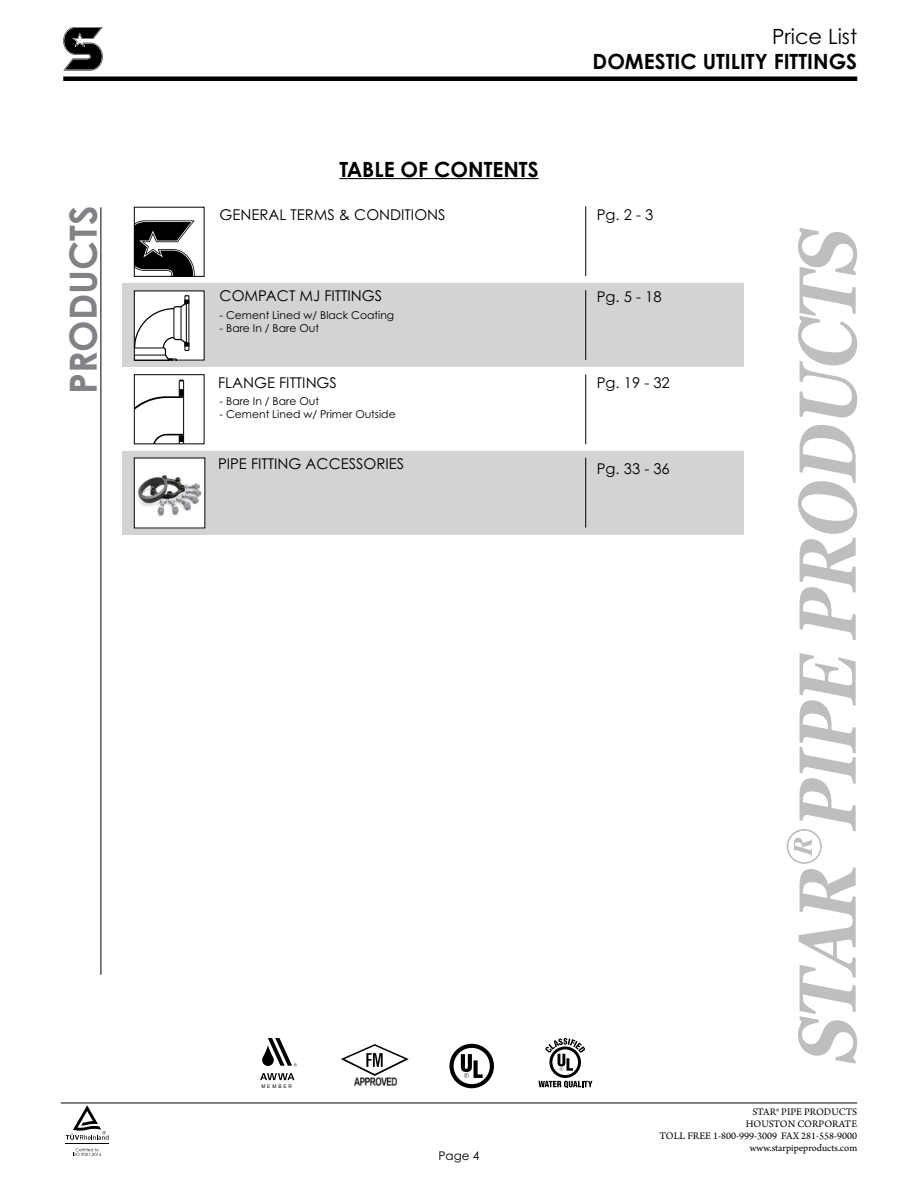
<style>
.page{position:relative;width:918px;height:1188px;background:#fff}
.page>*{position:absolute;margin:0;border:0;box-sizing:border-box;transform-origin:0 0}
.t1{font:700 37.5px "Century Gothic Pro";color:#808285}
.t2{font:700 21px "Century Gothic Pro";color:#000}
.t3{font:21px "Century Gothic Pro";color:#000}
.t4{font:14.85px "Century Gothic Pro";color:#000}
.t5{font:12px "Century Gothic Pro";color:#000}
.t6{font:10.8px "Century Gothic Pro";color:#000}
.t7{font:10.5px/12px "Arno Pro";color:#000;text-align:right}
.t8{font:4.95px "Arial";letter-spacing:.405em;color:#000;scale:.96 1}
</style>
<div class="page">
<svg style="left:63px;top:27px;width:40px;height:43px"></svg>
<svg style="left:798px;top:425px;width:59px;height:215px"></svg>
<svg style="left:798px;top:228px;width:59px;height:189px"></svg>
<svg style="left:787px;top:653px;width:70px;height:411px"></svg>
<svg style="left:449px;top:1044px;width:45px;height:44px"></svg>
<svg style="left:341px;top:1044px;width:68px;height:32px"></svg>
<img style="left:354px;top:1077px;width:43px;height:9px">
<svg style="left:262px;top:1038px;width:35px;height:28px"></svg>
<svg style="left:260px;top:1073px;width:35px;height:7px"></svg>
<hr style="left:101px;top:207px;width:1px;height:768px;background:#000">
<hr style="left:339px;top:178px;width:200px;height:1px;background:#000">
<svg style="left:538px;top:1038px;width:54px;height:50px"></svg>
<div style="left:122px;top:283px;width:622px;height:84px;background:#d1d3d4"></div>
<div style="left:122px;top:451px;width:622px;height:84px;background:#d1d3d4"></div>
<hr style="left:585px;top:290px;width:1px;height:70px;background:#000">
<hr style="left:585px;top:206px;width:1px;height:70px;background:#000">
<hr style="left:585px;top:374px;width:1px;height:70px;background:#000">
<div style="left:134px;top:291px;width:70px;height:69px;background:#fff"></div>
<hr style="left:189px;top:296px;width:1px;height:54px;background:#000101">
<svg style="left:134px;top:295px;width:55px;height:66px"></svg>
<div style="left:134px;top:291px;width:70px;height:69px;border:1px solid #000"></div>
<svg style="left:134px;top:379px;width:50px;height:66px"></svg>
<div style="left:134px;top:374px;width:70px;height:70px;border:1px solid #000"></div>
<svg style="left:136px;top:220px;width:59px;height:55px"></svg>
<div style="left:134px;top:207px;width:70px;height:70px;border:1px solid #000"></div>
<div style="left:63px;top:76px;width:794px;height:5px;background:#000"></div>
<hr style="left:61px;top:1103px;width:796px;height:1px;background:#000">
<hr style="left:65px;top:1143px;width:44px;height:1px;background:#000">
<svg style="left:66px;top:1106px;width:43px;height:34px"></svg>
<svg style="left:73px;top:1148px;width:28px;height:8px"></svg>
<img style="left:136px;top:460px;width:67px;height:66px">
<hr style="left:585px;top:458px;width:1px;height:70px;background:#000">
<h1 class="t1" style="left:60px;top:394px;width:190px;rotate:-90deg">PRODUCTS</h1>
<h2 class="t2" style="left:339px;top:156px;width:201px">TABLE OF CONTENTS</h2>
<p class="t4" style="left:220px;top:205px;width:228px">GENERAL TERMS &amp; CONDITIONS</p>
<p class="t4" style="left:220px;top:287px;width:164px">COMPACT MJ FITTINGS</p>
<p class="t6" style="left:220px;top:308px;width:176px">- Cement Lined w/ Black Coating</p>
<p class="t6" style="left:220px;top:321px;width:101px">- Bare In / Bare Out</p>
<p class="t4" style="left:218px;top:373px;width:120px">FLANGE FITTINGS</p>
<p class="t6" style="left:220px;top:395px;width:101px">- Bare In / Bare Out</p>
<p class="t6" style="left:220px;top:408px;width:178px">- Cement Lined w/ Primer Outside</p>
<p class="t4" style="left:218px;top:455px;width:188px">PIPE FITTING ACCESSORIES</p>
<h2 class="t3" style="left:772px;top:24px;width:87px">Price List</h2>
<h2 class="t2" style="left:593px;top:48px;width:266px">DOMESTIC UTILITY FITTINGS</h2>
<p class="t4" style="left:597px;top:206px;width:58px">Pg. 2 - 3</p>
<p class="t4" style="left:597px;top:287px;width:66px">Pg. 5 - 18</p>
<p class="t4" style="left:597px;top:373px;width:75px">Pg. 19 - 32</p>
<p class="t4" style="left:597px;top:460px;width:75px">Pg. 33 - 36</p>
<p class="t8" style="left:261px;top:1083px;width:33px">MEMBER</p>
<p class="t5" style="left:438px;top:1149px;width:43px">Page 4</p>
<p class="t7" style="left:660px;top:1106px;width:199px">STAR® PIPE PRODUCTS<br>HOUSTON CORPORATE<br>TOLL FREE 1-800-999-3009 FAX 281-558-9000 www.starpipeproducts.com</p>
</div>
